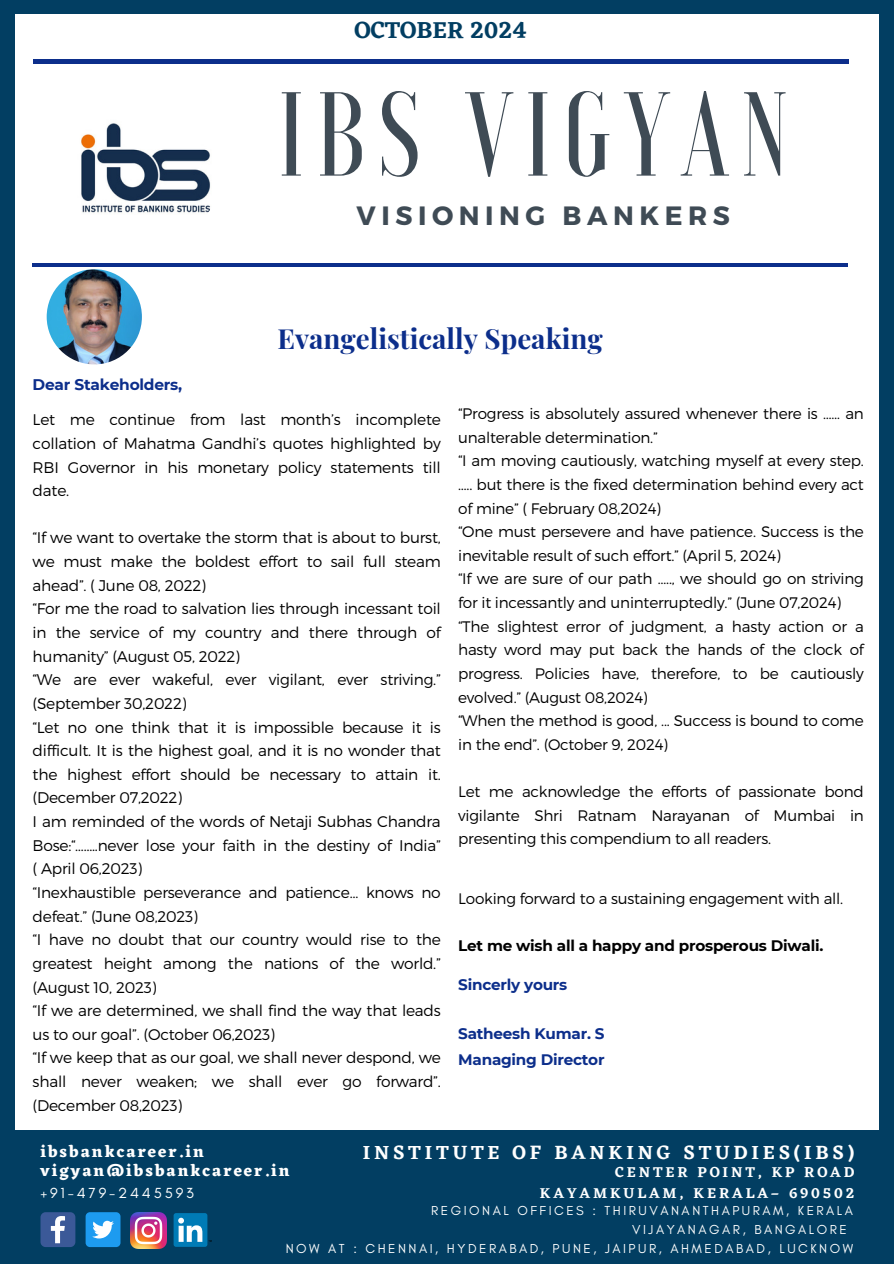
<style>
.page{position:relative;width:894px;height:1264px;background:#fff}
.page>*{position:absolute;margin:0;border:0;box-sizing:border-box;transform-origin:0 0}
.t1{font:500 119.1px "Voga";letter-spacing:.1em;color:#3f4b55}
.t2{font:700 27.75px "Playfair Display";color:#0c2e8b}
.t3{font:700 26.4px "Montserrat";letter-spacing:.21em;color:#3f4b55}
.t4{font:600 24px "Eczar";color:#023e62}
.t5{font:600 19.8px "Eczar";letter-spacing:.19em;color:#fff}
.t6{font:700 16.5px/19.2px "Eczar";letter-spacing:.12em;color:#fff}
.t7{font:300 15.45px/23.7px "Montserrat";letter-spacing:-.015em;color:#000;text-align:justify}
.t8{font:700 15.45px "Montserrat";letter-spacing:-.015em;color:#0c2e8b}
.t9{font:300 15.15px/23.7px "Montserrat";letter-spacing:-.015em;color:#000}
.t10{font:700 15.15px/25.8px "Montserrat";letter-spacing:-.015em;color:#0c2e8b}
.t11{font:700 15.15px "Montserrat";letter-spacing:-.015em;color:#000}
.t12{font:600 14.85px/21.3px "Eczar";letter-spacing:.19em;color:#fff;text-align:right}
.t13{font:14.85px "Glacial Indifference";letter-spacing:.19em;color:#fff}
.t14{font:13.2px "Glacial Indifference";letter-spacing:.19em;color:#fff}
</style>
<div class="page">
<div style="left:0;top:0;width:893px;height:1263px;background:#023e62"></div>
<div style="left:15px;top:14px;width:863px;height:1234px;background:#fff"></div>
<img style="left:47px;top:269px;width:95px;height:95px;border-radius:50%">
<hr style="left:33px;top:60px;width:815px;height:3px;background:#0c2e8b">
<img style="left:61px;top:89px;width:160px;height:160px;border-radius:50%">
<div style="left:0;top:1130px;width:893px;height:131px;background:#023e62"></div>
<svg style="left:40px;top:1212px;width:35px;height:34px"></svg>
<div style="left:86px;top:1212px;width:34px;height:34px;background:#1d9bf0;border-radius:4px"></div>
<svg style="left:92px;top:1220px;width:22px;height:18px"></svg>
<img style="left:130px;top:1212px;width:36px;height:36px">
<div style="left:173px;top:1213px;width:34px;height:33px;background:#007bb6;border-radius:2px"></div>
<svg style="left:178px;top:1217px;width:24px;height:24px"></svg>
<hr style="left:33px;top:263px;width:814px;height:4px;background:#0c2e8b">
<p class="t4" style="left:354px;top:15px;width:173px">OCTOBER 2024</p>
<h1 class="t1" style="left:278px;top:75px;width:511px">IBS VIGYAN</h1>
<h2 class="t3" style="left:356px;top:198px;width:375px">VISIONING BANKERS</h2>
<p class="t2" style="left:277px;top:318px;width:327px">Evangelistically Speaking</p>
<p class="t8" style="left:33px;top:375px;width:151px">Dear Stakeholders,</p>
<p class="t7" style="left:33px;top:407px;width:409px">Let me continue from last month’s incomplete collation of Mahatma Gandhi’s quotes highlighted by RBI Governor in his monetary policy statements till date.</p>
<p class="t7" style="left:33px;top:525px;width:409px">“If we want to overtake the storm that is about to burst, we must make the boldest effort to sail full steam ahead”. ( June 08, 2022)</p>
<h6 class="t7" style="left:33px;top:596px;width:409px">“For me the road to salvation lies through incessant toil in the service of my country and there through of humanity” (August 05, 2022)</h6>
<h6 class="t7" style="left:33px;top:667px;width:409px">“We are ever wakeful, ever vigilant, ever striving.” (September 30,2022)</h6>
<h6 class="t7" style="left:33px;top:714px;width:409px">“Let no one think that it is impossible because it is difficult. It is the highest goal, and it is no wonder that the highest effort should be necessary to attain it. (December 07,2022)</h6>
<p class="t7" style="left:33px;top:809px;width:409px">I am reminded of the words of Netaji Subhas Chandra Bose:“……..never lose your faith in the destiny of India” ( April 06,2023)</p>
<h6 class="t7" style="left:33px;top:879px;width:409px">“Inexhaustible perseverance and patience… knows no defeat.” (June 08,2023)</h6>
<p class="t7" style="left:33px;top:927px;width:409px">“I have no doubt that our country would rise to the greatest height among the nations of the world.” (August 10, 2023)</p>
<p class="t7" style="left:33px;top:998px;width:409px">“If we are determined, we shall find the way that leads us to our goal”. (October 06,2023)</p>
<p class="t7" style="left:33px;top:1045px;width:409px">“If we keep that as our goal, we shall never despond, we shall never weaken; we shall ever go forward”. (December 08,2023)</p>
<p class="t9" style="left:458px;top:401px;width:407px">“Progress is absolutely assured whenever there is …… an unalterable determination.”</p>
<p class="t9" style="left:458px;top:448px;width:407px;text-align:justify">“I am moving cautiously, watching myself at every step. ….. but there is the fixed determination behind every act of mine” ( February 08,2024)</p>
<p class="t9" style="left:458px;top:519px;width:407px">“One must persevere and have patience. Success is the inevitable result of such effort.” (April 5, 2024)</p>
<p class="t9" style="left:458px;top:566px;width:407px">“If we are sure of our path ….., we should go on striving for it incessantly and uninterruptedly.” (June 07,2024)</p>
<p class="t9" style="left:458px;top:613px;width:407px;text-align:justify">“The slightest error of judgment, a hasty action or a hasty word may put back the hands of the clock of progress. Policies have, therefore, to be cautiously evolved.” (August 08,2024)</p>
<p class="t9" style="left:458px;top:708px;width:407px">“When the method is good, ... Success is bound to come in the end”. (October 9, 2024)</p>
<p class="t9" style="left:458px;top:779px;width:407px;text-align:justify">Let me acknowledge the efforts of passionate bond vigilante Shri Ratnam Narayanan of Mumbai in presenting this compendium to all readers.</p>
<p class="t9" style="left:458px;top:886px;width:386px">Looking forward to a sustaining engagement with all.</p>
<p class="t11" style="left:458px;top:936px;width:366px">Let me wish all a happy and prosperous Diwali.</p>
<p class="t10" style="left:458px;top:971px;width:111px">Sincerly yours</p>
<p class="t10" style="left:458px;top:1020px;width:148px">Satheesh Kumar. S<br>Managing Director</p>
<p class="t6" style="left:40px;top:1141px;width:250px">ibsbankcareer.in vigyan@ibsbankcareer.in</p>
<h3 class="t13" style="left:40px;top:1184px;width:155px">+91-479-2445593</h3>
<p class="t5" style="left:362px;top:1140px;width:493px">INSTITUTE OF BANKING STUDIES(IBS)</p>
<p class="t12" style="left:540px;top:1161px;width:316px">CENTER POINT, KP ROAD<br>KAYAMKULAM, KERALA– 690502</p>
<p class="t14" style="left:431px;top:1202px;width:423px">REGIONAL OFFICES : THIRUVANANTHAPURAM, KERALA</p>
<p class="t14" style="left:632px;top:1221px;width:216px">VIJAYANAGAR, BANGALORE</p>
<p class="t14" style="left:285px;top:1240px;width:568px">NOW AT : CHENNAI, HYDERABAD, PUNE, JAIPUR, AHMEDABAD, LUCKNOW</p>
</div>
